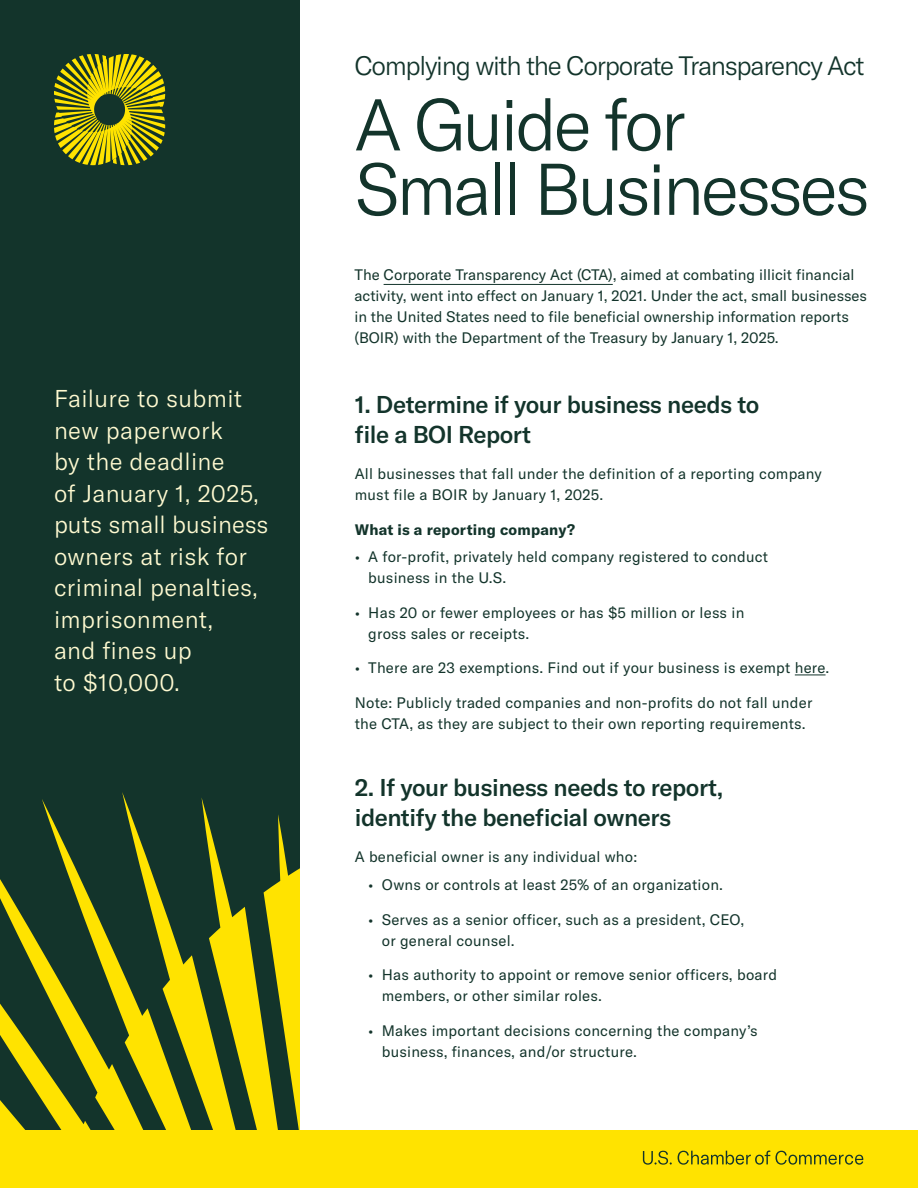
<style>
.page{position:relative;width:918px;height:1188px;background:#fff}
.page>*{position:absolute;margin:0;border:0;box-sizing:border-box;transform-origin:0 0}
.t1{font:300 72px/64.5px "GT America";letter-spacing:-.05em;color:#13342b}
.t2{font:300 26.25px "GT America";letter-spacing:-.05em;color:#13342b}
.t3{font:300 24px/31.5px "GT America";letter-spacing:.015em;color:#fffad1}
.t4{font:500 24px/30px "GT America";letter-spacing:-.02em;color:#13342b}
.t5{font:15px/21px "GT America";letter-spacing:.015em;color:#13342b}
.t6{font:700 15px "GT America";letter-spacing:.015em;color:#13342b}
</style>
<div class="page">
<div style="left:0;top:0;width:300px;height:1188px;background:#13342b"></div>
<svg style="left:277px;top:815px;width:23px;height:316px"></svg>
<svg style="left:0;top:879px;width:42px;height:252px"></svg>
<svg style="left:42px;top:799px;width:235px;height:332px"></svg>
<svg style="left:54px;top:54px;width:111px;height:111px"></svg>
<hr style="left:795px;top:675px;width:31px;height:1px;background:#13342b">
<div style="left:0;top:1131px;width:918px;height:57px;background:#ffe300"></div>
<svg style="left:678px;top:1151px;width:185px;height:14px"></svg>
<svg style="left:643px;top:1151px;width:29px;height:14px"></svg>
<hr style="left:384px;top:284px;width:229px;height:1px;background:#13342b">
<h2 class="t2" style="left:354px;top:50px;width:512px">Complying with the Corporate Transparency Act</h2>
<h1 class="t1" style="left:354px;top:93px;width:517px">A Guide for<br>Small Businesses</h1>
<p class="t5" style="left:354px;top:264px;width:514px">The Corporate Transparency Act (CTA), aimed at combating illicit financial activity, went into effect on January 1, 2021. Under the act, small businesses in the United States need to file beneficial ownership information reports (BOIR) with the Department of the Treasury by January 1, 2025.</p>
<h3 class="t3" style="left:54px;top:383px;width:216px">Failure to submit new paperwork<br>by the deadline<br>of January 1, 2025, puts small business owners at risk for criminal penalties, imprisonment,<br>and fines up<br>to $10,000.</h3>
<h3 class="t4" style="left:355px;top:390px;width:406px">1. Determine if your business needs to file a BOI Report</h3>
<p class="t5" style="left:355px;top:463px;width:469px">All businesses that fall under the definition of a reporting company must file a BOIR by January 1, 2025.</p>
<p class="t6" style="left:355px;top:520px;width:222px">What is a reporting company?</p>
<p class="t5" style="left:368px;top:547px;width:401px;text-indent:-14px">• A for-profit, privately held company registered to conduct business in the U.S.</p>
<p class="t5" style="left:368px;top:602px;width:378px;text-indent:-14px">• Has 20 or fewer employees or has $5 million or less in gross sales or receipts.</p>
<p class="t5" style="left:355px;top:658px;width:476px">• There are 23 exemptions. Find out if your business is exempt here.</p>
<p class="t5" style="left:355px;top:692px;width:459px">Note: Publicly traded companies and non-profits do not fall under the CTA, as they are subject to their own reporting requirements.</p>
<h3 class="t4" style="left:355px;top:773px;width:370px">2. If your business needs to report, identify the beneficial owners</h3>
<p class="t5" style="left:355px;top:847px;width:284px">A beneficial owner is any individual who:</p>
<p class="t5" style="left:368px;top:874px;width:356px">• Owns or controls at least 25% of an organization.</p>
<p class="t5" style="left:382px;top:909px;width:364px;text-indent:-13px">• Serves as a senior officer, such as a president, CEO, or general counsel.</p>
<p class="t5" style="left:382px;top:964px;width:397px;text-indent:-14px">• Has authority to appoint or remove senior officers, board members, or other similar roles.</p>
<p class="t5" style="left:382px;top:1020px;width:377px;text-indent:-14px">• Makes important decisions concerning the company’s business, finances, and/or structure.</p>
</div>
